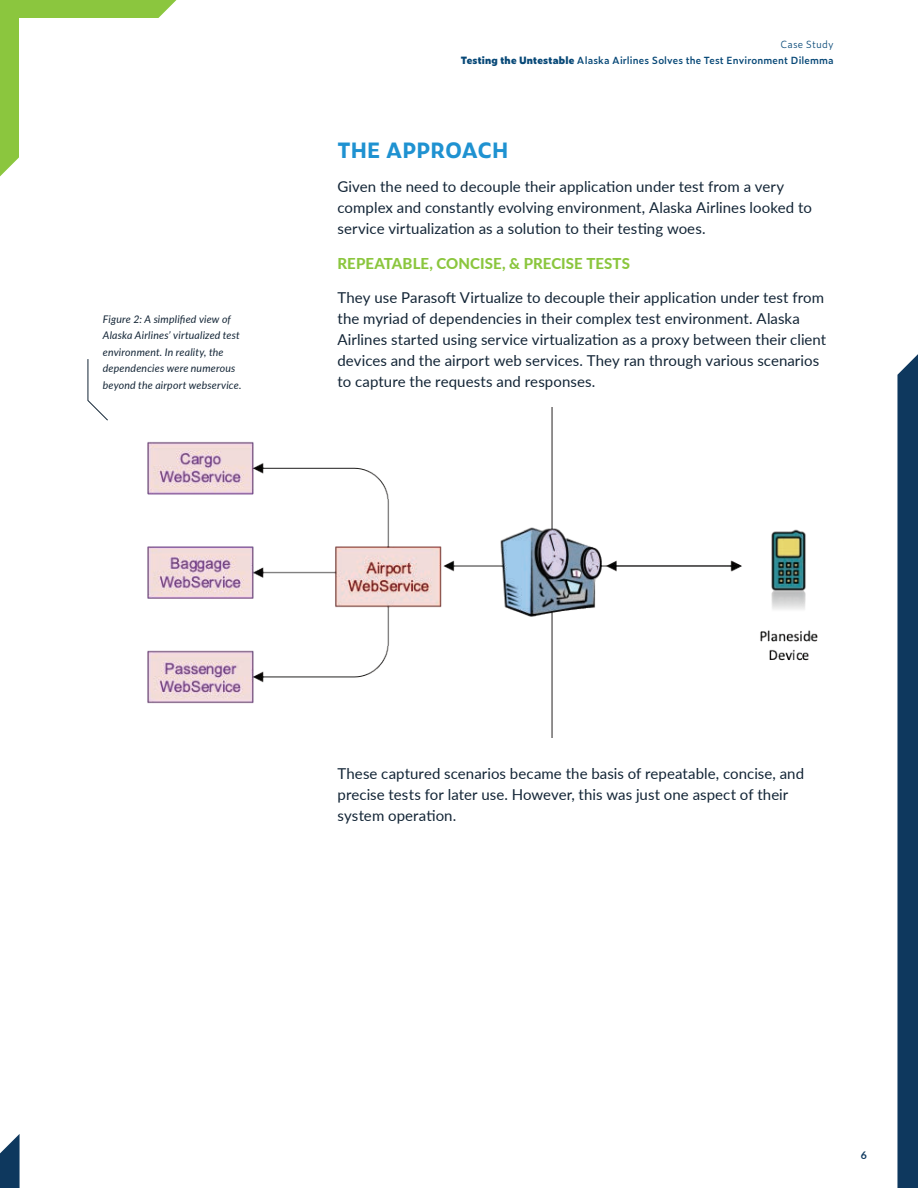
<style>
.page{position:relative;width:918px;height:1188px;background:#fff}
.page>*{position:absolute;margin:0;border:0;box-sizing:border-box;transform-origin:0 0}
.t1{font:700 21px "Zeitung Pro";letter-spacing:-.01em;color:#1f92d1}
.t2{font:15px/21px "Lato";letter-spacing:.005em;color:#132536}
.t3{font:800 15px "Lato";letter-spacing:.005em;color:#8bc63e}
.t4{font:italic 10.5px/16.5px "Lato";letter-spacing:.02em;color:#132536}
.t5{font:700 10.5px "Lato";color:#0e385e}
.t6{font:600 9.9px/16.5px "Zeitung Pro";letter-spacing:.015em;color:#074877;text-align:right}
.s1{font-weight:300}
.s2{font-weight:800}
</style>
<div class="page">
<div style="left:897px;top:354px;width:21px;height:834px;background:#0e385e"></div>
<svg style="left:0;top:0;width:177px;height:177px"></svg>
<div style="left:19px;top:19px;width:153px;height:156px;background:#fff"></div>
<svg style="left:0;top:1134px;width:20px;height:54px"></svg>
<img style="left:147px;top:407px;width:671px;height:330px">
<svg style="left:88px;top:359px;width:20px;height:62px"></svg>
<p class="t4" style="left:103px;top:310px;width:140px">Figure 2: A simplified view of<br>Alaska Airlines’ virtualized test environment. In reality, the dependencies were numerous beyond the airport webservice.</p>
<p class="t6" style="left:461px;top:35px;width:375px"><span class="s1">Case Study<br></span><span class="s2">Testing the Untestable</span> Alaska Airlines Solves the Test Environment Dilemma</p>
<h1 class="t1" style="left:338px;top:134px;width:172px">THE APPROACH</h1>
<p class="t2" style="left:338px;top:176px;width:476px">Given the need to decouple their application under test from a very complex and constantly evolving environment, Alaska Airlines looked to service virtualization as a solution to their testing woes.</p>
<p class="t3" style="left:338px;top:252px;width:294px">REPEATABLE, CONCISE, &amp; PRECISE TESTS</p>
<p class="t2" style="left:338px;top:287px;width:490px">They use Parasoft Virtualize to decouple their application under test from the myriad of dependencies in their complex test environment. Alaska Airlines started using service virtualization as a proxy between their client devices and the airport web services. They ran through various scenarios to capture the requests and responses.</p>
<p class="t2" style="left:338px;top:762px;width:468px">These captured scenarios became the basis of repeatable, concise, and precise tests for later use. However, this was just one aspect of their system operation.</p>
<p class="t5" style="left:861px;top:1147px;width:8px">6</p>
</div>
